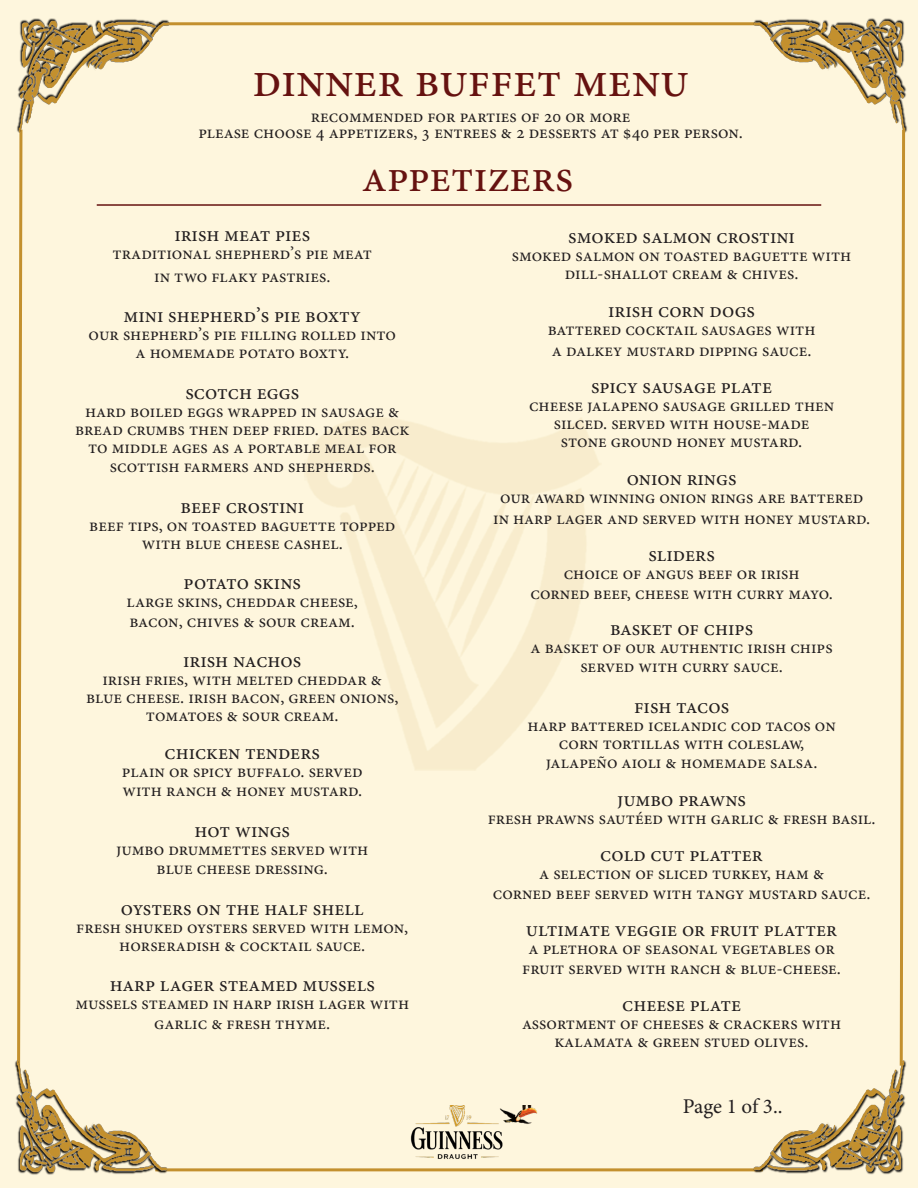
<style>
.page{position:relative;width:918px;height:1188px;background:#fef6dd}
.page>*{position:absolute;margin:0;border:0;box-sizing:border-box;transform-origin:0 0}
.t1{font:49.5px "Minion Pro";color:#661210}
.t2{font:45px "Minion Pro";color:#661210}
.t3{font:21px "Minion Pro";color:#231f20}
.t4{font:18px/18px "Minion Pro";color:#231f20;text-align:center}
</style>
<div class="page">
<hr style="left:159px;top:22px;width:609px;height:3px;background:#c3902e">
<svg style="left:17px;top:141px;width:6px;height:912px"></svg>
<hr style="left:155px;top:1168px;width:608px;height:3px;background:#c3902e">
<img style="left:747px;top:1069px;width:158px;height:106px">
<img style="left:15px;top:1053px;width:159px;height:122px">
<img style="left:17px;top:19px;width:159px;height:122px">
<img style="left:748px;top:18px;width:160px;height:112px">
<svg style="left:898px;top:127px;width:9px;height:942px"></svg>
<hr style="left:97px;top:204px;width:724px;height:2px;background:#661210">
<img style="left:410px;top:1105px;width:127px;height:54px">
<p class="t1" style="left:252px;top:47px;width:438px">dinner buffet menu</p>
<p class="t4" style="left:311px;top:107px;width:321px">recommended for parties of 20 or more</p>
<p class="t4" style="left:198px;top:124px;width:546px">please choose 4 appetizers, 3 entrees &amp; 2 desserts at $40 per person.</p>
<p class="t2" style="left:362px;top:147px;width:213px">appetizers</p>
<p class="t3" style="left:174px;top:221px;width:137px">irish meat pies</p>
<p class="t4" style="left:113px;top:245px;width:261px">traditional shepherd’s pie meat</p>
<p class="t4" style="left:154px;top:267px;width:178px">in two flaky pastries.</p>
<p class="t3" style="left:124px;top:302px;width:239px">mini shepherd’s pie boxty</p>
<p class="t4" style="left:89px;top:326px;width:309px">our shepherd’s pie filling rolled into</p>
<p class="t4" style="left:135px;top:344px;width:215px">a homemade potato boxty.</p>
<p class="t3" style="left:185px;top:378px;width:115px">scotch eggs</p>
<p class="t4" style="left:85px;top:402px;width:316px">hard boiled eggs wrapped in sausage &amp;</p>
<p class="t4" style="left:75px;top:420px;width:336px">bread crumbs then deep fried. dates back</p>
<p class="t4" style="left:88px;top:438px;width:310px">to middle ages as a portable meal for</p>
<p class="t4" style="left:110px;top:458px;width:267px">scottish farmers and shepherds.</p>
<p class="t3" style="left:180px;top:492px;width:125px">beef crostini</p>
<p class="t4" style="left:89px;top:516px;width:308px">beef tips, on toasted baguette topped</p>
<p class="t4" style="left:142px;top:534px;width:202px">with blue cheese cashel.</p>
<p class="t3" style="left:184px;top:569px;width:119px">potato skins</p>
<p class="t4" style="left:127px;top:593px;width:233px">large skins, cheddar cheese,</p>
<p class="t4" style="left:130px;top:612px;width:227px">bacon, chives &amp; sour cream.</p>
<p class="t3" style="left:183px;top:647px;width:120px">irish nachos</p>
<p class="t4" style="left:102px;top:671px;width:281px">irish fries, with melted cheddar &amp;</p>
<p class="t4" style="left:86px;top:689px;width:314px">blue cheese. irish bacon, green onions,</p>
<p class="t4" style="left:146px;top:707px;width:194px">tomatoes &amp; sour cream.</p>
<p class="t3" style="left:165px;top:738px;width:157px">chicken tenders</p>
<p class="t4" style="left:122px;top:762px;width:242px">plain or spicy buffalo. served</p>
<p class="t4" style="left:122px;top:782px;width:241px">with ranch &amp; honey mustard.</p>
<p class="t3" style="left:195px;top:816px;width:97px">hot wings</p>
<p class="t4" style="left:116px;top:840px;width:254px">jumbo drummettes served with</p>
<p class="t4" style="left:157px;top:860px;width:173px">blue cheese dressing.</p>
<p class="t3" style="left:121px;top:894px;width:245px">oysters on the half shell</p>
<p class="t4" style="left:76px;top:918px;width:334px">fresh shuked oysters served with lemon, horseradish &amp; cocktail sauce.</p>
<p class="t3" style="left:110px;top:971px;width:267px">harp lager steamed mussels</p>
<p class="t4" style="left:75px;top:995px;width:335px">mussels steamed in harp irish lager with</p>
<p class="t4" style="left:154px;top:1014px;width:178px">garlic &amp; fresh thyme.</p>
<p class="t3" style="left:568px;top:222px;width:228px">smoked salmon crostini</p>
<p class="t4" style="left:512px;top:246px;width:341px">smoked salmon on toasted baguette with</p>
<p class="t4" style="left:565px;top:264px;width:235px">dill-shallot cream &amp; chives.</p>
<p class="t3" style="left:608px;top:296px;width:148px">irish corn dogs</p>
<p class="t4" style="left:548px;top:320px;width:269px">battered cocktail sausages with</p>
<p class="t4" style="left:552px;top:341px;width:261px">a dalkey mustard dipping sauce.</p>
<p class="t3" style="left:591px;top:372px;width:182px">spicy sausage plate</p>
<p class="t4" style="left:529px;top:396px;width:307px">cheese jalapeno sausage grilled then</p>
<p class="t4" style="left:554px;top:414px;width:257px">silced. served with house-made</p>
<p class="t4" style="left:561px;top:432px;width:243px">stone ground honey mustard.</p>
<p class="t3" style="left:627px;top:464px;width:111px">onion rings</p>
<p class="t4" style="left:500px;top:488px;width:365px">our award winning onion rings are battered</p>
<p class="t4" style="left:493px;top:509px;width:378px">in harp lager and served with honey mustard.</p>
<p class="t3" style="left:648px;top:540px;width:68px">sliders</p>
<p class="t4" style="left:564px;top:564px;width:238px">choice of angus beef or irish</p>
<p class="t4" style="left:531px;top:584px;width:304px">corned beef, cheese with curry mayo.</p>
<p class="t3" style="left:610px;top:614px;width:145px">basket of chips</p>
<p class="t4" style="left:531px;top:638px;width:304px">a basket of our authentic irish chips</p>
<p class="t4" style="left:580px;top:657px;width:204px">served with curry sauce.</p>
<p class="t3" style="left:634px;top:692px;width:97px">fish tacos</p>
<p class="t4" style="left:527px;top:716px;width:310px">harp battered icelandic cod tacos on</p>
<p class="t4" style="left:559px;top:734px;width:247px">corn tortillas with coleslaw,</p>
<p class="t4" style="left:546px;top:753px;width:273px">jalapeño aioli &amp; homemade salsa.</p>
<p class="t3" style="left:617px;top:785px;width:130px">jumbo prawns</p>
<p class="t4" style="left:488px;top:809px;width:389px">fresh prawns sautéed with garlic &amp; fresh basil.</p>
<p class="t3" style="left:600px;top:840px;width:164px">cold cut platter</p>
<p class="t4" style="left:539px;top:864px;width:287px">a selection of sliced turkey, ham &amp;</p>
<p class="t4" style="left:493px;top:884px;width:379px">corned beef served with tangy mustard sauce.</p>
<p class="t3" style="left:526px;top:915px;width:313px">ultimate veggie or fruit platter</p>
<p class="t4" style="left:528px;top:939px;width:308px">a plethora of seasonal vegetables or</p>
<p class="t4" style="left:522px;top:959px;width:320px">fruit served with ranch &amp; blue-cheese.</p>
<p class="t3" style="left:622px;top:990px;width:120px">cheese plate</p>
<p class="t4" style="left:522px;top:1014px;width:321px">assortment of cheeses &amp; crackers with</p>
<p class="t4" style="left:555px;top:1032px;width:256px">kalamata &amp; green stued olives.</p>
<p class="t3" style="left:683px;top:1092px;width:101px">Page 1 of 3..</p>
</div>
